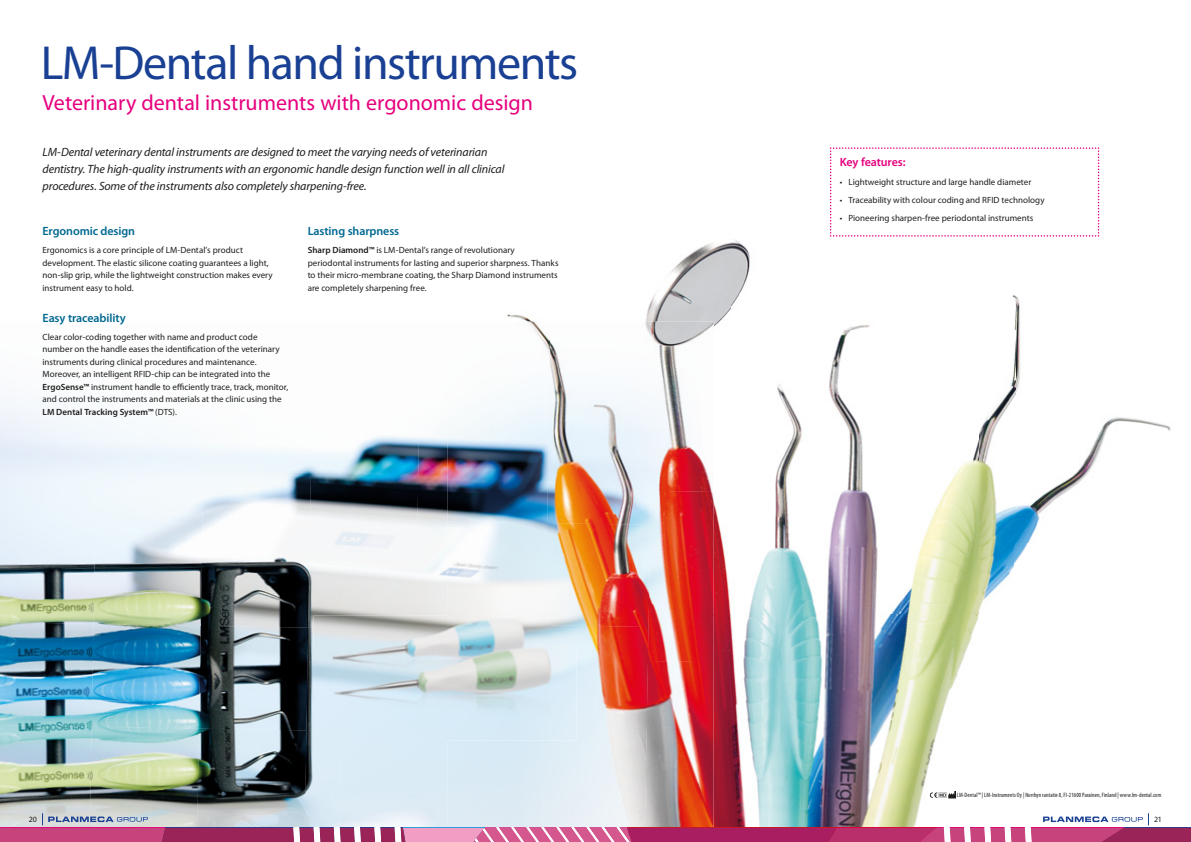
<style>
.page{position:relative;width:1191px;height:842px;background:#fff}
.page>*{position:absolute;margin:0;border:0;box-sizing:border-box;transform-origin:0 0}
.t1{font:48px "Myriad Pro";letter-spacing:-.03em;color:#194093}
.t2{font:22px "Myriad Pro";color:#e6007e}
.t3{font:italic 12px/17px "Myriad Pro";letter-spacing:-.01em;color:#1d1d1b}
.t4{font:600 12px "Myriad Pro";letter-spacing:-.01em;color:#006891}
.t5{font:600 12px "Myriad Pro";letter-spacing:-.01em;color:#e6007e}
.t6{font:9px/12.5px "Myriad Pro";color:#1d1d1b}
.t7{font:8px "Myriad Pro";color:#1d1d1b}
.t8{font:condensed 6.3px "Myriad Pro";letter-spacing:.01em;color:#1d1d1b}
.s1{font-weight:600}
</style>
<div class="page">
<img style="left:417px;top:432px;width:31px;height:184px">
<img style="left:202px;top:420px;width:108px;height:103px">
<img style="left:310px;top:432px;width:109px;height:95px">
<img style="left:0;top:519px;width:95px;height:103px">
<img style="left:93px;top:521px;width:110px;height:103px">
<img style="left:201px;top:523px;width:107px;height:103px">
<img style="left:308px;top:525px;width:109px;height:103px">
<img style="left:0;top:622px;width:94px;height:103px">
<img style="left:92px;top:624px;width:109px;height:103px">
<img style="left:199px;top:626px;width:109px;height:102px">
<img style="left:304px;top:628px;width:36px;height:185px">
<img style="left:0;top:725px;width:92px;height:88px">
<img style="left:90px;top:727px;width:109px;height:86px">
<img style="left:197px;top:728px;width:109px;height:85px">
<img style="left:507px;top:154px;width:507px;height:177px">
<img style="left:1014px;top:147px;width:157px;height:416px">
<img style="left:713px;top:331px;width:302px;height:482px">
<img style="left:477px;top:322px;width:72px;height:97px">
<img style="left:549px;top:322px;width:102px;height:99px">
<img style="left:651px;top:322px;width:62px;height:169px">
<img style="left:448px;top:419px;width:101px;height:102px">
<img style="left:547px;top:421px;width:105px;height:102px">
<img style="left:648px;top:491px;width:65px;height:170px">
<img style="left:448px;top:521px;width:99px;height:95px">
<img style="left:545px;top:523px;width:105px;height:104px">
<img style="left:550px;top:625px;width:98px;height:102px">
<img style="left:645px;top:661px;width:68px;height:152px">
<svg style="left:0;top:813px;width:1191px;height:29px"></svg>
<svg style="left:830px;top:147px;width:269px;height:90px"></svg>
<img style="left:313px;top:616px;width:135px;height:125px">
<img style="left:448px;top:616px;width:102px;height:30px">
<img style="left:448px;top:646px;width:128px;height:95px">
<img style="left:313px;top:646px;width:237px;height:55px">
<svg style="left:930px;top:791px;width:25px;height:7px"></svg>
<h1 class="t1" style="left:41px;top:44px;width:539px">LM-Dental hand instruments</h1>
<h2 class="t2" style="left:43px;top:94px;width:492px">Veterinary dental instruments with ergonomic design</h2>
<p class="t3" style="left:43px;top:145px;width:463px">LM-Dental veterinary dental instruments are designed to meet the varying needs of veterinarian dentistry. The high-quality instruments with an ergonomic handle design function well in all clinical procedures. Some of the instruments also completely sharpening-free.</p>
<h3 class="t5" style="left:840px;top:158px;width:67px">Key features:</h3>
<p class="t6" style="left:840px;top:176px;width:193px">• Lightweight structure and large handle diameter</p>
<p class="t6" style="left:840px;top:194px;width:206px">• Traceability with colour coding and RFID technology</p>
<p class="t6" style="left:840px;top:212px;width:195px">• Pioneering sharpen-free periodontal instruments</p>
<h3 class="t4" style="left:43px;top:226px;width:94px">Ergonomic design</h3>
<p class="t6" style="left:43px;top:245px;width:232px">Ergonomics is a core principle of LM-Dental’s product development. The elastic silicone coating guarantees a light, non-slip grip, while the lightweight construction makes every instrument easy to hold.</p>
<h3 class="t4" style="left:43px;top:313px;width:85px">Easy traceability</h3>
<p class="t6" style="left:43px;top:331px;width:247px">Clear color-coding together with name and product code number on the handle eases the identification of the veterinary instruments during clinical procedures and maintenance.<br>Moreover, an intelligent RFID-chip can be integrated into the <span class="s1">ErgoSense™</span> instrument handle to efficiently trace, track, monitor, and control the instruments and materials at the clinic using the <span class="s1">LM Dental Tracking System™</span> (DTS).</p>
<h3 class="t4" style="left:308px;top:226px;width:93px">Lasting sharpness</h3>
<p class="t6" style="left:308px;top:245px;width:252px"><span class="s1">Sharp Diamond™</span> is LM-Dental’s range of revolutionary periodontal instruments for lasting and superior sharpness. Thanks to their micro-membrane coating, the Sharp Diamond instruments are completely sharpening free.</p>
<p class="t8" style="left:956px;top:793px;width:206px">LM-Dental™ | LM-Instruments Oy| Norrbyn rantatie 8, FI-21600 Parainen, Finland | www.lm-dental.com</p>
<p class="t7" style="left:29px;top:816px;width:10px">20</p>
<p class="t7" style="left:1154px;top:816px;width:9px">21</p>
</div>
